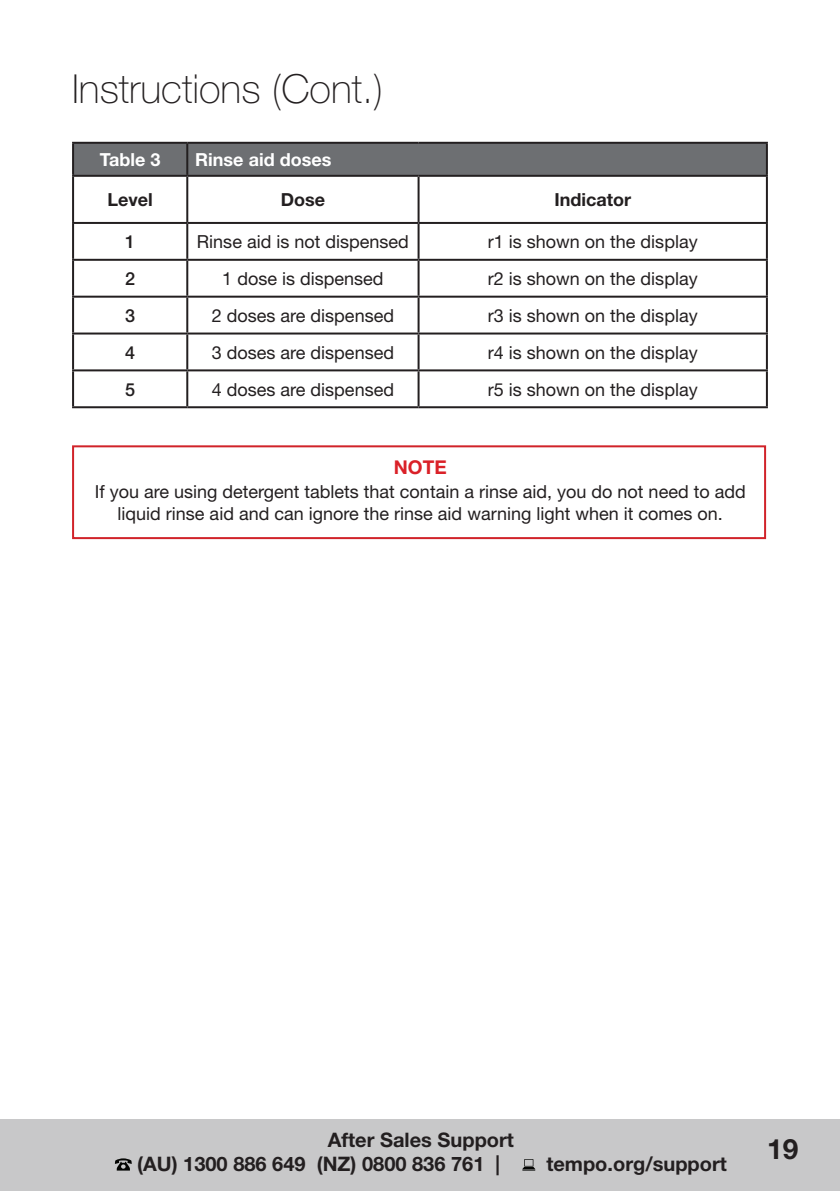
<style>
.page{position:relative;width:840px;height:1191px;background:#fff}
.page>*{position:absolute;margin:0;border:0;box-sizing:border-box;transform-origin:0 0}
.Big_Heading{font:100 40px "Helvetica Neue";color:#231f20}
.t1{font:700 28px "Helvetica Neue LT Std";color:#231f20}
.t2{font:700 20px/24px "Helvetica Neue";color:#231f20}
.body{font:700 19px "Helvetica Neue LT Std";color:#da2128}
.body-2{font:18px/22px "Helvetica Neue";color:#231f20;text-align:center}
.body-3{font:700 18px "Helvetica Neue";color:#fff}
.body-4{font:700 18px "Helvetica Neue";color:#231f20}
.body-5{font:500 18px "Helvetica Neue";color:#231f20}
.s1{font-family:"Helvetica Neue";font-weight:800}
</style>
<div class="page">
<div style="left:0;top:1119px;width:839px;height:72px;background:#c8c8c9"></div>
<svg style="left:115px;top:1158px;width:17px;height:12px"></svg>
<svg style="left:522px;top:1159px;width:13px;height:11px"></svg>
<div style="left:74px;top:144px;width:691px;height:31px;background:#6d6f72"></div>
<hr style="left:72px;top:142px;width:115px;height:2px;background:#231f20">
<hr style="left:72px;top:144px;width:2px;height:31px;background:#231f20">
<hr style="left:187px;top:142px;width:231px;height:2px;background:#231f20">
<hr style="left:186px;top:144px;width:2px;height:31px;background:#231f20">
<hr style="left:418px;top:142px;width:349px;height:2px;background:#231f20">
<hr style="left:765px;top:144px;width:2px;height:31px;background:#231f20">
<hr style="left:72px;top:175px;width:115px;height:2px;background:#231f20">
<hr style="left:72px;top:177px;width:2px;height:45px;background:#231f20">
<hr style="left:187px;top:175px;width:231px;height:2px;background:#231f20">
<hr style="left:186px;top:177px;width:2px;height:45px;background:#231f20">
<hr style="left:418px;top:175px;width:349px;height:2px;background:#231f20">
<hr style="left:417px;top:177px;width:2px;height:45px;background:#231f20">
<hr style="left:765px;top:177px;width:2px;height:45px;background:#231f20">
<hr style="left:72px;top:222px;width:115px;height:2px;background:#231f20">
<hr style="left:72px;top:224px;width:2px;height:35px;background:#231f20">
<hr style="left:187px;top:222px;width:231px;height:2px;background:#231f20">
<hr style="left:186px;top:224px;width:2px;height:35px;background:#231f20">
<hr style="left:418px;top:222px;width:349px;height:2px;background:#231f20">
<hr style="left:417px;top:224px;width:2px;height:35px;background:#231f20">
<hr style="left:765px;top:224px;width:2px;height:35px;background:#231f20">
<hr style="left:72px;top:259px;width:115px;height:2px;background:#231f20">
<hr style="left:72px;top:261px;width:2px;height:35px;background:#231f20">
<hr style="left:187px;top:259px;width:231px;height:2px;background:#231f20">
<hr style="left:186px;top:261px;width:2px;height:35px;background:#231f20">
<hr style="left:418px;top:259px;width:349px;height:2px;background:#231f20">
<hr style="left:417px;top:261px;width:2px;height:35px;background:#231f20">
<hr style="left:765px;top:261px;width:2px;height:35px;background:#231f20">
<hr style="left:72px;top:296px;width:115px;height:2px;background:#231f20">
<hr style="left:72px;top:298px;width:2px;height:34px;background:#231f20">
<hr style="left:187px;top:296px;width:231px;height:2px;background:#231f20">
<hr style="left:186px;top:298px;width:2px;height:34px;background:#231f20">
<hr style="left:418px;top:296px;width:349px;height:2px;background:#231f20">
<hr style="left:417px;top:298px;width:2px;height:34px;background:#231f20">
<hr style="left:765px;top:298px;width:2px;height:34px;background:#231f20">
<hr style="left:72px;top:332px;width:115px;height:2px;background:#231f20">
<hr style="left:72px;top:334px;width:2px;height:35px;background:#231f20">
<hr style="left:187px;top:332px;width:231px;height:2px;background:#231f20">
<hr style="left:186px;top:334px;width:2px;height:35px;background:#231f20">
<hr style="left:418px;top:332px;width:349px;height:2px;background:#231f20">
<hr style="left:417px;top:334px;width:2px;height:35px;background:#231f20">
<hr style="left:765px;top:334px;width:2px;height:35px;background:#231f20">
<hr style="left:72px;top:369px;width:115px;height:2px;background:#231f20">
<hr style="left:72px;top:371px;width:2px;height:35px;background:#231f20">
<hr style="left:187px;top:369px;width:231px;height:2px;background:#231f20">
<hr style="left:186px;top:371px;width:2px;height:35px;background:#231f20">
<hr style="left:418px;top:369px;width:349px;height:2px;background:#231f20">
<hr style="left:417px;top:371px;width:2px;height:35px;background:#231f20">
<hr style="left:765px;top:371px;width:2px;height:35px;background:#231f20">
<hr style="left:72px;top:406px;width:115px;height:2px;background:#231f20">
<hr style="left:187px;top:406px;width:231px;height:2px;background:#231f20">
<hr style="left:418px;top:406px;width:349px;height:2px;background:#231f20">
<div style="left:72px;top:445px;width:693px;height:94px;border:2px solid #d1232a"></div>
<p class="Big_Heading" style="left:72px;top:66px;width:312px">Instructions (Cont.)</p>
<p class="body-3" style="left:100px;top:149px;width:62px">Table 3</p>
<p class="body-3" style="left:195px;top:149px;width:137px">Rinse aid doses</p>
<p class="body-4" style="left:107px;top:189px;width:47px">Level</p>
<p class="body-4" style="left:280px;top:189px;width:46px">Dose</p>
<p class="body-4" style="left:554px;top:189px;width:78px">Indicator</p>
<p class="body-5" style="left:125px;top:231px;width:12px">1</p>
<p class="body-2" style="left:197px;top:231px;width:213px">Rinse aid is not dispensed</p>
<p class="body-2" style="left:487px;top:231px;width:211px">r1 is shown on the display</p>
<p class="body-5" style="left:125px;top:268px;width:12px">2</p>
<p class="body-2" style="left:222px;top:268px;width:163px">1 dose is dispensed</p>
<p class="body-2" style="left:487px;top:268px;width:211px">r2 is shown on the display</p>
<p class="body-5" style="left:125px;top:305px;width:12px">3</p>
<p class="body-2" style="left:212px;top:304px;width:184px">2 doses are dispensed</p>
<p class="body-2" style="left:487px;top:304px;width:211px">r3 is shown on the display</p>
<p class="body-5" style="left:125px;top:342px;width:12px">4</p>
<p class="body-2" style="left:212px;top:341px;width:184px">3 doses are dispensed</p>
<p class="body-2" style="left:487px;top:341px;width:211px">r4 is shown on the display</p>
<p class="body-5" style="left:125px;top:379px;width:12px">5</p>
<p class="body-2" style="left:212px;top:378px;width:184px">4 doses are dispensed</p>
<p class="body-2" style="left:487px;top:378px;width:211px">r5 is shown on the display</p>
<p class="body" style="left:393px;top:455px;width:54px">NOTE</p>
<p class="body-2" style="left:95px;top:481px;width:652px">If you are using detergent tablets that contain a rinse aid, you do not need to add liquid rinse aid and can ignore the rinse aid warning light when it comes on.</p>
<p class="t2" style="left:137px;top:1127px;width:378px;text-indent:190px">After Sales Support (AU) 1300 886 649 (NZ) 0800 836 761 |</p>
<p class="t2" style="left:546px;top:1151px;width:182px">tempo.org/support</p>
<h2 class="t1" style="left:766px;top:1132px;width:42px">19<span class="s1">19</span></h2>
</div>
